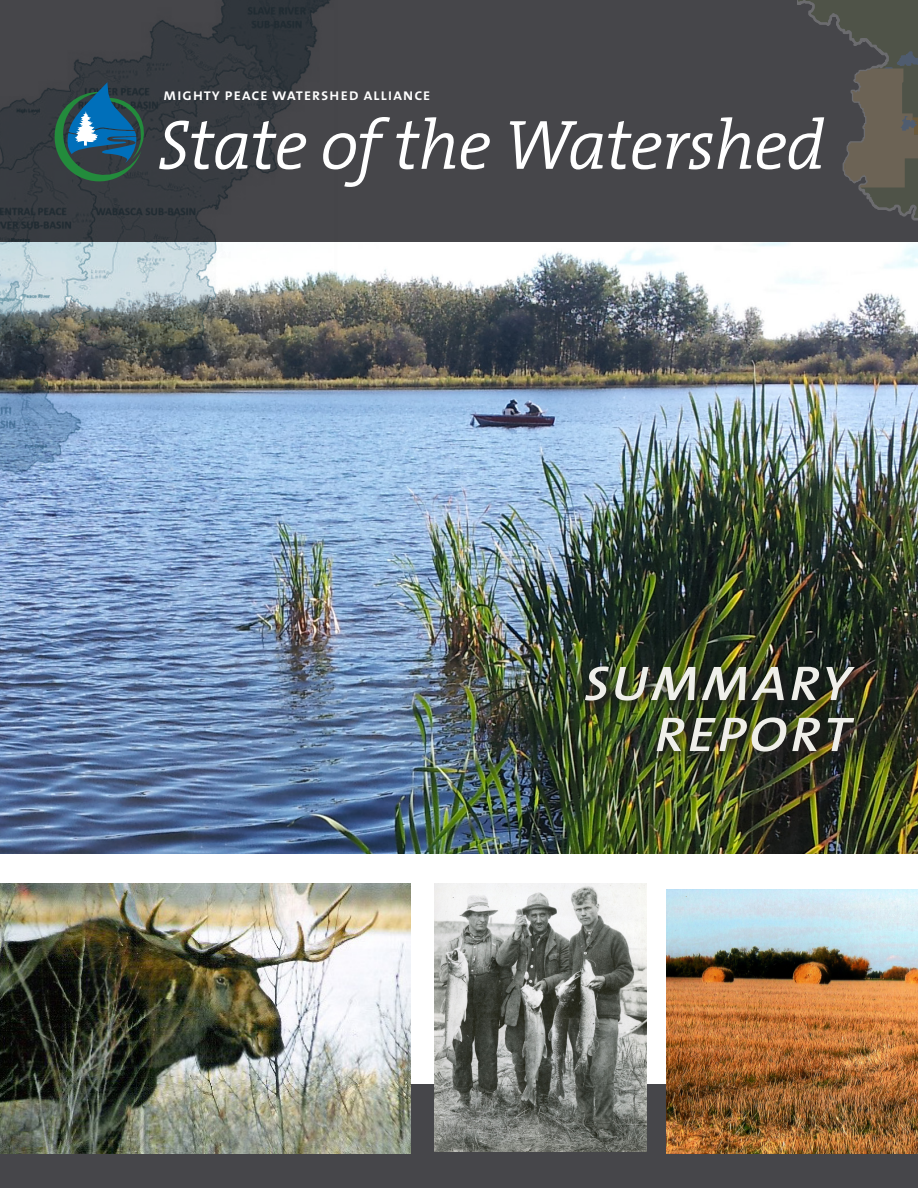
<style>
.page{position:relative;width:918px;height:1188px;background:#fff}
.page>*{position:absolute;margin:0;border:0;box-sizing:border-box;transform-origin:0 0}
.t1{font:italic 300 70.5px "The Serif";letter-spacing:-.02em;color:#fff}
.t2{font:italic 600 49.05px/51px "The Sans";letter-spacing:.055em;color:#efefea;text-align:right;scale:1.12 1}
.t3{font:16.5px "The Sans Semi Bold Caps";letter-spacing:.04em;color:#fff}
</style>
<div class="page">
<img style="left:0;top:241px;width:918px;height:612px">
<div style="left:0;top:0;width:918px;height:241px;background:#46464a"></div>
<div style="left:0;top:1084px;width:918px;height:104px;background:#46464a"></div>
<img style="left:798px;top:0;width:120px;height:467px">
<img style="left:0;top:0;width:343px;height:552px">
<svg style="left:49px;top:82px;width:97px;height:105px"></svg>
<img style="left:434px;top:883px;width:212px;height:269px">
<img style="left:0;top:883px;width:410px;height:270px">
<div style="left:583px;top:663px;width:284px;height:101px;background:#231f20;opacity:.94"></div>
<img style="left:666px;top:889px;width:252px;height:265px">
<p class="t3" style="left:163px;top:80px;width:269px">mighty peace watershed alliance</p>
<p class="t1" style="left:158px;top:87px;width:669px">State of the Watershed</p>
<p class="t2" style="left:584px;top:657px;width:240px">SUMMARY<br>REPORT</p>
</div>
